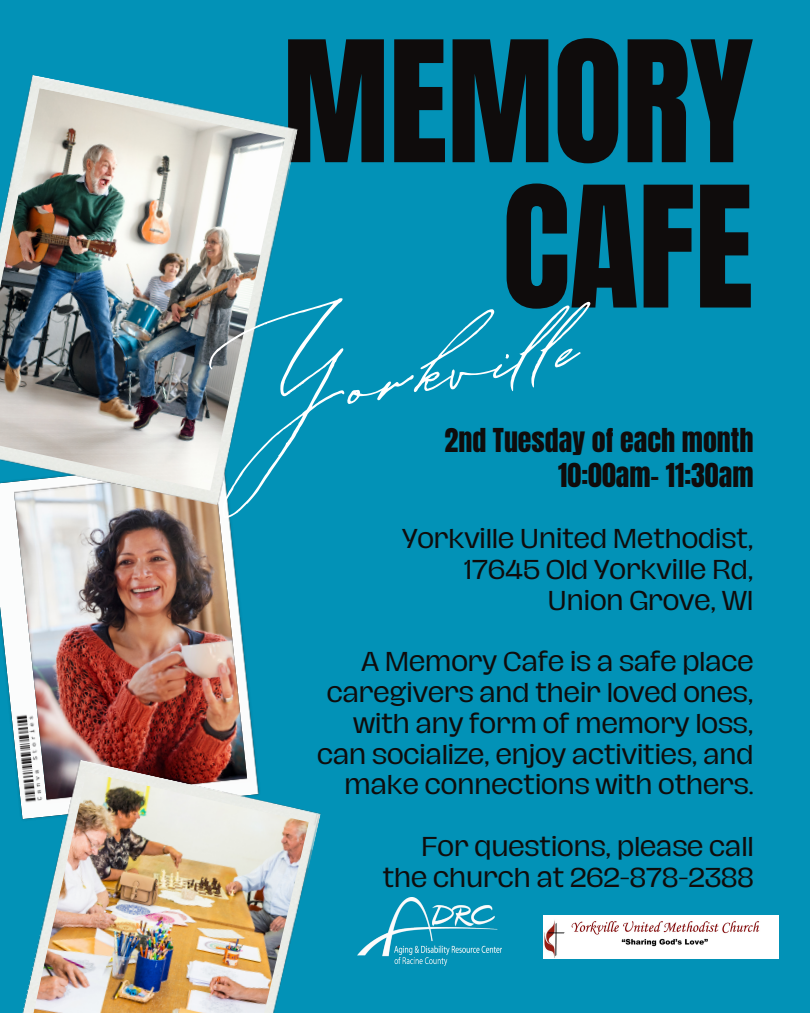
<style>
.page{position:relative;width:810px;height:1013px;background:#fff}
.page>*{position:absolute;margin:0;border:0;box-sizing:border-box;transform-origin:0 0}
.t1{font:240.4px "Buongiorno Rastellino Cyr Script";color:#fff}
.t2{font:143px/145.3px "Anton";letter-spacing:-.005em;color:#0f0c0c;text-align:right}
.t3{font:28px/34.5px "Anton";color:#0f0c0c;text-align:right}
.t4{font:25px/30.8px "Hagrid";letter-spacing:-.005em;color:#0f0c0c;text-align:right}
</style>
<div class="page">
<div style="left:0;top:0;width:810px;height:1012px;background:#0292b7"></div>
<img style="left:0;top:506px;width:256px;height:253px">
<img style="left:15px;top:759px;width:306px;height:106px">
<img style="left:17px;top:772px;width:292px;height:240px">
<img style="left:0;top:75px;width:298px;height:431px">
<img style="left:0;top:88px;width:285px;height:402px">
<img style="left:358px;top:897px;width:144px;height:69px">
<img style="left:543px;top:915px;width:236px;height:43px">
<h3 class="t2" style="left:283px;top:32px;width:472px">MEMORY<br>CAFE</h3>
<p class="t1" style="left:154px;top:260px;width:404px;rotate:-10deg">Yorkvile</p>
<p class="t3" style="left:445px;top:424px;width:310px">2nd Tuesday of each month<br>10:00am- 11:30am</p>
<p class="t4" style="left:402px;top:524px;width:353px">Yorkville United Methodist,</p>
<p class="t4" style="left:464px;top:555px;width:291px">17645 Old Yorkville Rd,</p>
<p class="t4" style="left:548px;top:585px;width:208px">Union Grove, WI</p>
<p class="t4" style="left:317px;top:647px;width:438px">A Memory Cafe is a safe place caregivers and their loved ones, with any form of memory loss, can socialize, enjoy activities, and make connections with others.</p>
<p class="t4" style="left:421px;top:831px;width:334px">For questions, please call</p>
<p class="t4" style="left:383px;top:862px;width:372px">the church at 262-878-2388</p>
</div>
